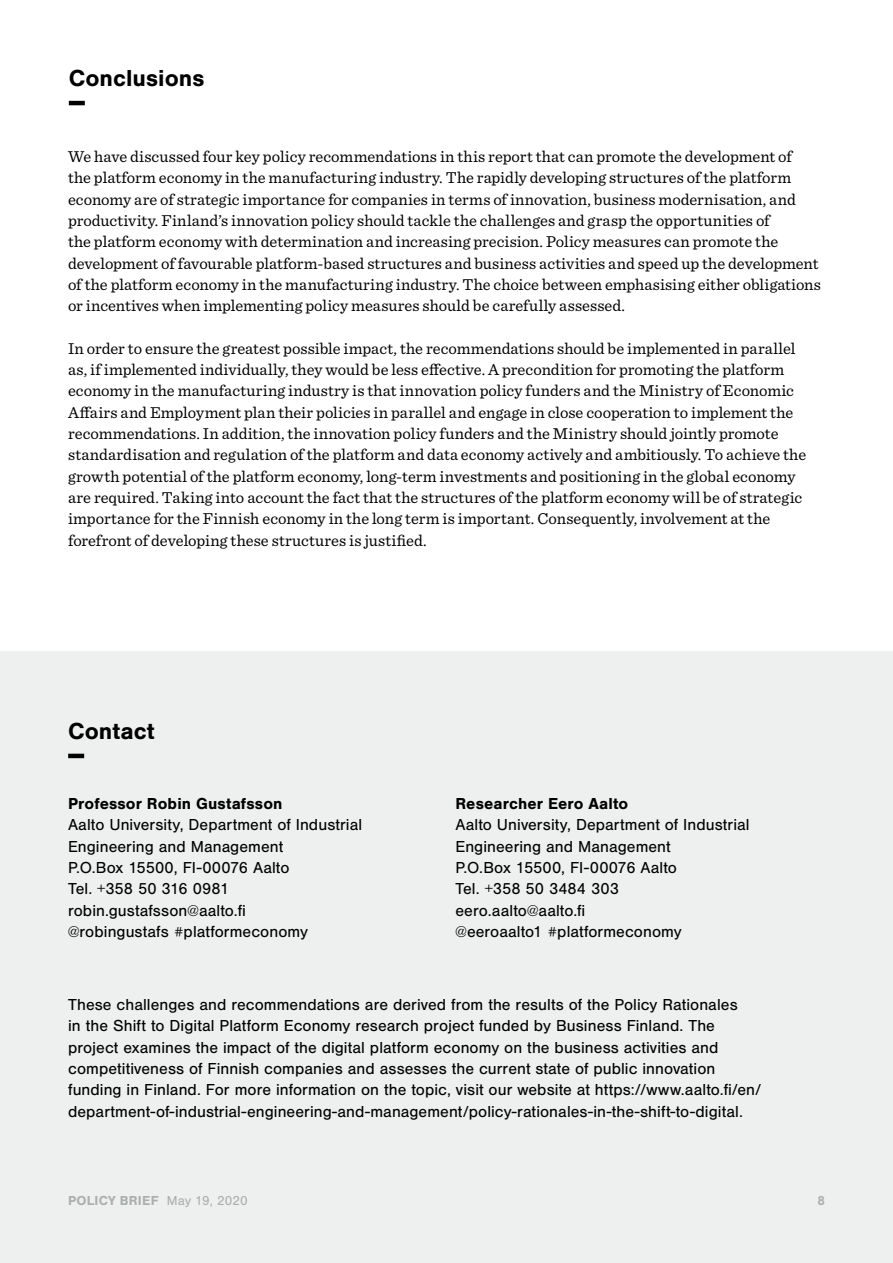
<style>
.page{position:relative;width:893px;height:1263px;background:#fff}
.page>*{position:absolute;margin:0;border:0;box-sizing:border-box;transform-origin:0 0}
.t1{font:700 24px "Nimbus San";color:#000}
.t2{font:16.5px/21.3px "Sentinel";color:#000}
.t3{font:16.5px/21.3px "Nimbus San";letter-spacing:.005em;color:#000}
.t4{font:700 16.5px "Nimbus San";letter-spacing:.005em;color:#000}
.t5{font:700 13.5px "Nimbus San";letter-spacing:.02em;color:#abafae}
.s1{font-weight:400}
</style>
<div class="page">
<div style="left:0;top:651px;width:893px;height:612px;background:#eeefef"></div>
<hr style="left:69px;top:101px;width:16px;height:4px;background:#000">
<hr style="left:68px;top:754px;width:16px;height:4px;background:#000">
<h1 class="t1" style="left:69px;top:65px;width:137px">Conclusions</h1>
<p class="t2" style="left:68px;top:145px;width:754px">We have discussed four key policy recommendations in this report that can promote the development of<br>the platform economy in the manufacturing industry. The rapidly developing structures of the platform economy are of strategic importance for companies in terms of innovation, business modernisation, and productivity. Finland’s innovation policy should tackle the challenges and grasp the opportunities of<br>the platform economy with determination and increasing precision. Policy measures can promote the development of favourable platform-based structures and business activities and speed up the development of the platform economy in the manufacturing industry. The choice between emphasising either obligations or incentives when implementing policy measures should be carefully assessed.</p>
<p class="t2" style="left:68px;top:337px;width:740px">In order to ensure the greatest possible impact, the recommendations should be implemented in parallel as, if implemented individually, they would be less effective. A precondition for promoting the platform economy in the manufacturing industry is that innovation policy funders and the Ministry of Economic Affairs and Employment plan their policies in parallel and engage in close cooperation to implement the recommendations. In addition, the innovation policy funders and the Ministry should jointly promote standardisation and regulation of the platform and data economy actively and ambitiously. To achieve the growth potential of the platform economy, long-term investments and positioning in the global economy are required. Taking into account the fact that the structures of the platform economy will be of strategic importance for the Finnish economy in the long term is important. Consequently, involvement at the forefront of developing these structures is justified.</p>
<h1 class="t1" style="left:68px;top:717px;width:88px">Contact</h1>
<p class="t4" style="left:68px;top:794px;width:216px">Professor Robin Gustafsson</p>
<p class="t3" style="left:68px;top:814px;width:296px">Aalto University, Department of Industrial<br>Engineering and Management<br>P.O.Box 15500, FI-00076 Aalto<br>Tel. +358 50 316 0981 robin.gustafsson@aalto.fi<br>@robingustafs #platformeconomy</p>
<p class="t4" style="left:455px;top:794px;width:174px">Researcher Eero Aalto</p>
<p class="t3" style="left:455px;top:814px;width:296px">Aalto University, Department of Industrial<br>Engineering and Management<br>P.O.Box 15500, FI-00076 Aalto<br>Tel. +358 50 3484 303 eero.aalto@aalto.fi<br>@eeroaalto1 #platformeconomy</p>
<p class="t3" style="left:68px;top:994px;width:695px">These challenges and recommendations are derived from the results of the Policy Rationales<br>in the Shift to Digital Platform Economy research project funded by Business Finland. The project examines the impact of the digital platform economy on the business activities and competitiveness of Finnish companies and assesses the current state of public innovation funding in Finland. For more information on the topic, visit our website at https://www.aalto.fi/en/ department-of-industrial-engineering-and-management/policy-rationales-in-the-shift-to-digital.</p>
<p class="t5" style="left:68px;top:1193px;width:181px">POLICY BRIEF <span class="s1">May 19, 2020</span></p>
<p class="t5" style="left:817px;top:1193px;width:9px">8</p>
</div>
